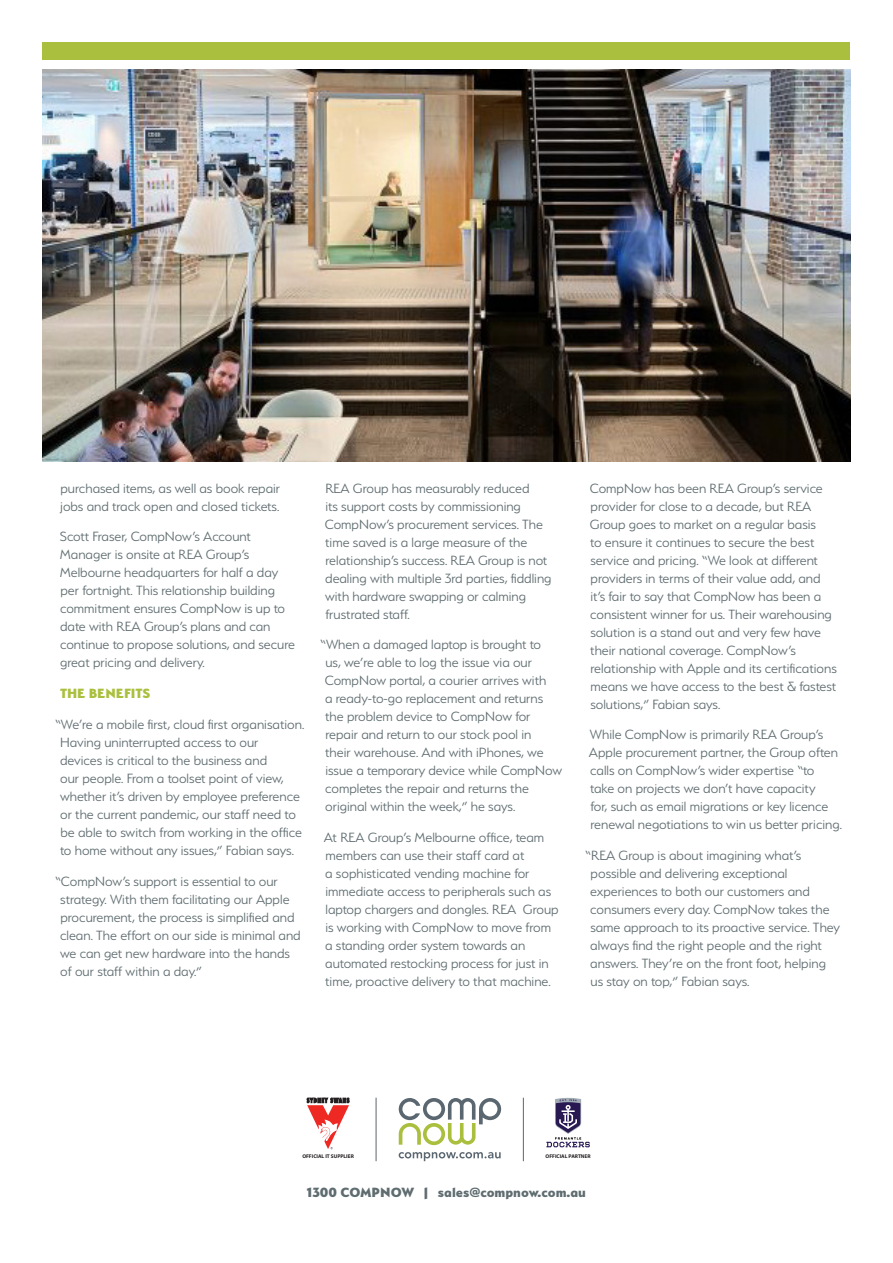
<style>
.page{position:relative;width:893px;height:1263px;background:#fff}
.page>*{position:absolute;margin:0;border:0;box-sizing:border-box;transform-origin:0 0}
.basic_smaller{font:300 15px/18px "Serenity";color:#5f6c70}
.basic_smaller-2{font:800 15px "Serenity";color:#5f6c70}
.basic_smaller-3{font:800 15px "Serenity";color:#abbf3e}
.t1{font:700 5.4px "Myriad Pro";color:#231f20}
</style>
<div class="page">
<div style="left:43px;top:43px;width:807px;height:17px;background:#abbf3e"></div>
<hr style="left:376px;top:1098px;width:1px;height:63px;background:#5a6670">
<hr style="left:523px;top:1098px;width:1px;height:63px;background:#5a6670">
<svg style="left:306px;top:1097px;width:44px;height:52px"></svg>
<svg style="left:399px;top:1098px;width:102px;height:47px"></svg>
<svg style="left:399px;top:1152px;width:102px;height:9px"></svg>
<svg style="left:546px;top:1098px;width:44px;height:49px"></svg>
<img style="left:43px;top:69px;width:807px;height:393px">
<p class="basic_smaller" style="left:60px;top:479px;width:221px">purchased items, as well as book repair jobs and track open and closed tickets.</p>
<p class="basic_smaller" style="left:60px;top:528px;width:237px">Scott Fraser, CompNow’s Account Manager is onsite at REA Group’s Melbourne headquarters for half a day per fortnight. This relationship building commitment ensures CompNow is up to date with REA Group’s plans and can continue to propose solutions, and secure great pricing and delivery.</p>
<p class="basic_smaller-3" style="left:60px;top:685px;width:92px">THE BENEFITS</p>
<p class="basic_smaller" style="left:60px;top:715px;width:246px;text-indent:-5px">“We’re a mobile first, cloud first organisation.<br>Having uninterrupted access to our<br>devices is critical to the business and<br>our people. From a toolset point of view, whether it’s driven by employee preference or the current pandemic, our staff need to be able to switch from working in the office to home without any issues,” Fabian says.</p>
<p class="basic_smaller" style="left:60px;top:872px;width:242px;text-indent:-5px">“CompNow’s support is essential to our strategy. With them facilitating our Apple procurement, the process is simplified and clean. The effort on our side is minimal and we can get new hardware into the hands of our staff within a day.”</p>
<p class="basic_smaller" style="left:325px;top:479px;width:228px">REA Group has measurably reduced<br>its support costs by commissioning CompNow’s procurement services. The time saved is a large measure of the relationship’s success. REA Group is not dealing with multiple 3rd parties, fiddling with hardware swapping or calming frustrated staff.</p>
<p class="basic_smaller" style="left:325px;top:636px;width:239px;text-indent:-5px">“When a damaged laptop is brought to<br>us, we’re able to log the issue via our CompNow portal, a courier arrives with<br>a ready-to-go replacement and returns the problem device to CompNow for repair and return to our stock pool in<br>their warehouse. And with iPhones, we issue a temporary device while CompNow completes the repair and returns the original within the week,” he says.</p>
<p class="basic_smaller" style="left:324px;top:828px;width:236px">At REA Group’s Melbourne office, team members can use their staff card at<br>a sophisticated vending machine for immediate access to peripherals such as laptop chargers and dongles. REA Group is working with CompNow to move from a standing order system towards an automated restocking process for just in time, proactive delivery to that machine.</p>
<p class="basic_smaller" style="left:590px;top:479px;width:249px">CompNow has been REA Group’s service provider for close to a decade, but REA Group goes to market on a regular basis<br>to ensure it continues to secure the best service and pricing. “We look at different providers in terms of their value add, and it’s fair to say that CompNow has been a consistent winner for us. Their warehousing solution is a stand out and very few have their national coverage. CompNow’s relationship with Apple and its certifications means we have access to the best &amp; fastest solutions,” Fabian says.</p>
<p class="basic_smaller" style="left:589px;top:726px;width:255px">While CompNow is primarily REA Group’s Apple procurement partner, the Group often calls on CompNow’s wider expertise “to<br>take on projects we don’t have capacity<br>for, such as email migrations or key licence renewal negotiations to win us better pricing.</p>
<p class="basic_smaller" style="left:590px;top:846px;width:251px;text-indent:-5px">“REA Group is about imagining what’s possible and delivering exceptional experiences to both our customers and consumers every day. CompNow takes the same approach to its proactive service. They always find the right people and the right answers. They’re on the front foot, helping us stay on top,” Fabian says.</p>
<p class="t1" style="left:302px;top:1152px;width:53px">OFFICIAL IT SUPPLIER</p>
<p class="t1" style="left:546px;top:1152px;width:47px">OFFICIAL PARTNER</p>
<p class="basic_smaller-2" style="left:307px;top:1184px;width:281px">1300 COMPNOW | sales@compnow.com.au</p>
</div>
